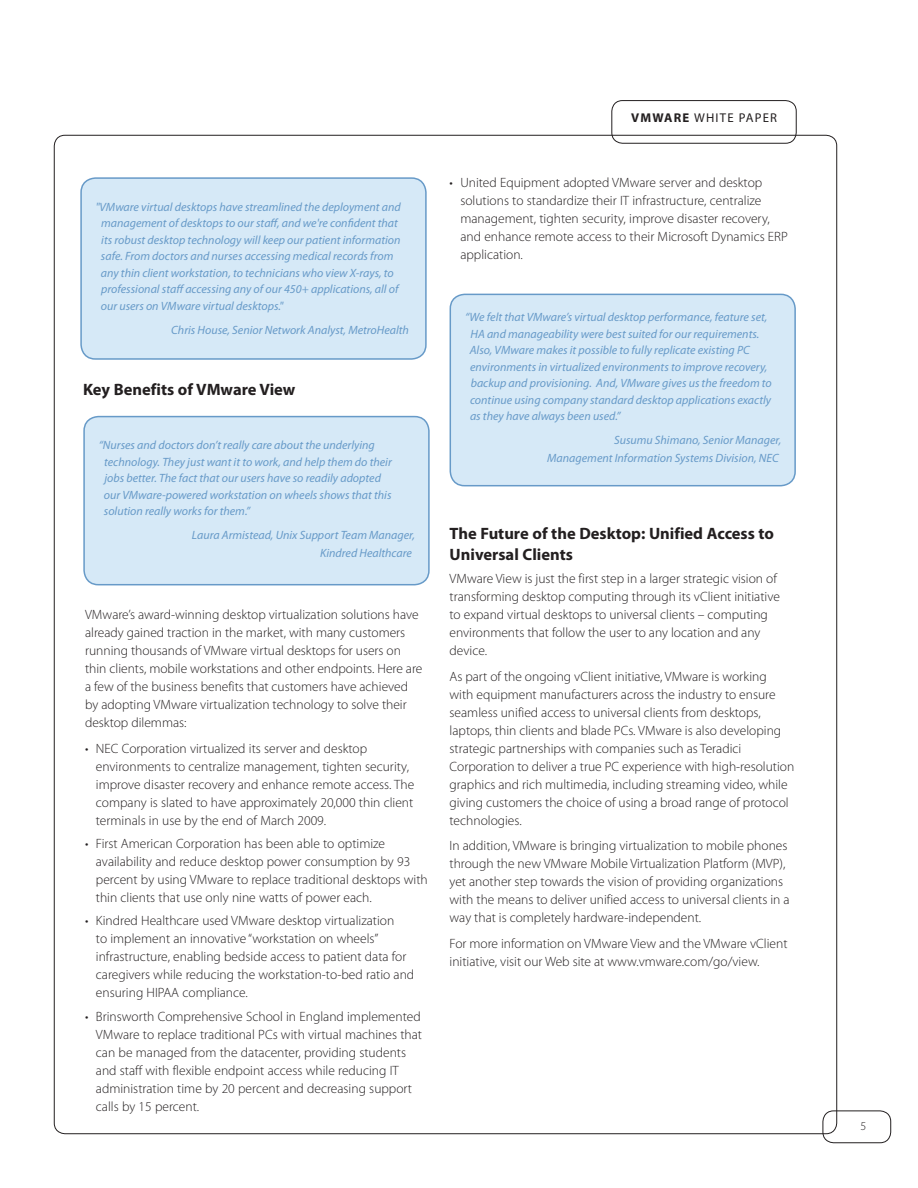
<style>
.page{position:relative;width:918px;height:1188px;background:#fff}
.page>*{position:absolute;margin:0;border:0;box-sizing:border-box;transform-origin:0 0}
.t1{font:700 16.5px/21px "Myriad Pro";color:#231f20}
.t2{font:300 13.5px/18px "Myriad Pro";color:#231f20}
.t3{font:12.75px "Myriad Pro";letter-spacing:.095em;color:#231f20}
.t4{font:italic 12px/16.5px "Myriad Pro";color:#679ac8}
.t5{font:300 12px "Myriad Pro";color:#231f20}
.s1{font-weight:700}
</style>
<div class="page">
<div style="left:823px;top:1111px;width:68px;height:32px;border:1px solid #231f20;border-radius:11px"></div>
<div style="left:612px;top:100px;width:184px;height:44px;border:1px solid #231f20;border-radius:11px"></div>
<div style="left:81px;top:178px;width:345px;height:181px;background:#d6e9f7;border-radius:14px"></div>
<div style="left:80px;top:177px;width:347px;height:183px;border:2px solid #679ac8;border-radius:14px"></div>
<div style="left:84px;top:417px;width:345px;height:168px;background:#d6e9f7;border-radius:14px"></div>
<div style="left:83px;top:416px;width:347px;height:169px;border:2px solid #679ac8;border-radius:14px"></div>
<div style="left:450px;top:294px;width:345px;height:192px;background:#d6e9f7;border-radius:14px"></div>
<div style="left:450px;top:294px;width:346px;height:192px;border:2px solid #679ac8;border-radius:14px"></div>
<p class="t4" style="left:101px;top:198px;width:301px;text-indent:-5px">"VMware virtual desktops have streamlined the deployment and management of desktops to our staff, and we're confident that its robust desktop technology will keep our patient information safe. From doctors and nurses accessing medical records from any thin client workstation, to technicians who view X-rays, to professional staff accessing any of our 450+ applications, all of our users on VMware virtual desktops."</p>
<p class="t4" style="left:171px;top:321px;width:239px">Chris House, Senior Network Analyst, MetroHealth</p>
<p class="t1" style="left:83px;top:378px;width:214px">Key Benefits of VMware View</p>
<p class="t4" style="left:104px;top:437px;width:290px;text-indent:-5px">“Nurses and doctors don’t really care about the underlying technology. They just want it to work, and help them do their jobs better. The fact that our users have so readily adopted our VMware-powered workstation on wheels shows that this solution really works for them.”</p>
<p class="t4" style="left:192px;top:526px;width:225px;line-height:18px;text-align:right">Laura Armistead, Unix Support Team Manager,<br>Kindred Healthcare</p>
<p class="t2" style="left:85px;top:606px;width:339px">VMware’s award-winning desktop virtualization solutions have already gained traction in the market, with many customers running thousands of VMware virtual desktops for users on thin clients, mobile workstations and other endpoints. Here are a few of the business benefits that customers have achieved by adopting VMware virtualization technology to solve their desktop dilemmas:</p>
<p class="t2" style="left:96px;top:739px;width:320px;text-indent:-11px">• NEC Corporation virtualized its server and desktop environments to centralize management, tighten security, improve disaster recovery and enhance remote access. The company is slated to have approximately 20,000 thin client terminals in use by the end of March 2009.</p>
<p class="t2" style="left:96px;top:835px;width:333px;text-indent:-11px">• First American Corporation has been able to optimize availability and reduce desktop power consumption by 93 percent by using VMware to replace traditional desktops with thin clients that use only nine watts of power each.</p>
<p class="t2" style="left:96px;top:912px;width:320px;text-indent:-11px">• Kindred Healthcare used VMware desktop virtualization<br>to implement an innovative “workstation on wheels” infrastructure, enabling bedside access to patient data for caregivers while reducing the workstation-to-bed ratio and ensuring HIPAA compliance.</p>
<p class="t2" style="left:96px;top:1007px;width:328px;text-indent:-11px">• Brinsworth Comprehensive School in England implemented VMware to replace traditional PCs with virtual machines that can be managed from the datacenter, providing students and staff with flexible endpoint access while reducing IT administration time by 20 percent and decreasing support calls by 15 percent.</p>
<p class="t3" style="left:631px;top:110px;width:148px"><span class="s1">VMware</span> WHITE PAPER</p>
<p class="t2" style="left:460px;top:174px;width:329px;text-indent:-11px">• United Equipment adopted VMware server and desktop solutions to standardize their IT infrastructure, centralize management, tighten security, improve disaster recovery, and enhance remote access to their Microsoft Dynamics ERP application.</p>
<p class="t4" style="left:470px;top:309px;width:304px;text-indent:-5px">“We felt that VMware’s virtual desktop performance, feature set, HA and manageability were best suited for our requirements.<br>Also, VMware makes it possible to fully replicate existing PC environments in virtualized environments to improve recovery, backup and provisioning. And, VMware gives us the freedom to continue using company standard desktop applications exactly as they have always been used.”</p>
<p class="t4" style="left:547px;top:431px;width:236px;line-height:18px;text-align:right">Susumu Shimano, Senior Manager,<br>Management Information Systems Division, NEC</p>
<p class="t1" style="left:450px;top:522px;width:326px">The Future of the Desktop: Unified Access to<br>Universal Clients</p>
<p class="t2" style="left:450px;top:570px;width:332px">VMware View is just the first step in a larger strategic vision of transforming desktop computing through its vClient initiative to expand virtual desktops to universal clients – computing environments that follow the user to any location and any device.</p>
<p class="t2" style="left:450px;top:667px;width:346px">As part of the ongoing vClient initiative, VMware is working<br>with equipment manufacturers across the industry to ensure seamless unified access to universal clients from desktops, laptops, thin clients and blade PCs. VMware is also developing strategic partnerships with companies such as Teradici Corporation to deliver a true PC experience with high-resolution graphics and rich multimedia, including streaming video, while giving customers the choice of using a broad range of protocol technologies.</p>
<p class="t2" style="left:450px;top:837px;width:342px">In addition, VMware is bringing virtualization to mobile phones through the new VMware Mobile Virtualization Platform (MVP), yet another step towards the vision of providing organizations with the means to deliver unified access to universal clients in a way that is completely hardware-independent.</p>
<p class="t2" style="left:450px;top:934px;width:339px">For more information on VMware View and the VMware vClient initiative, visit our Web site at www.vmware.com/go/view.</p>
<p class="t5" style="left:860px;top:1119px;width:7px">5</p>
</div>
